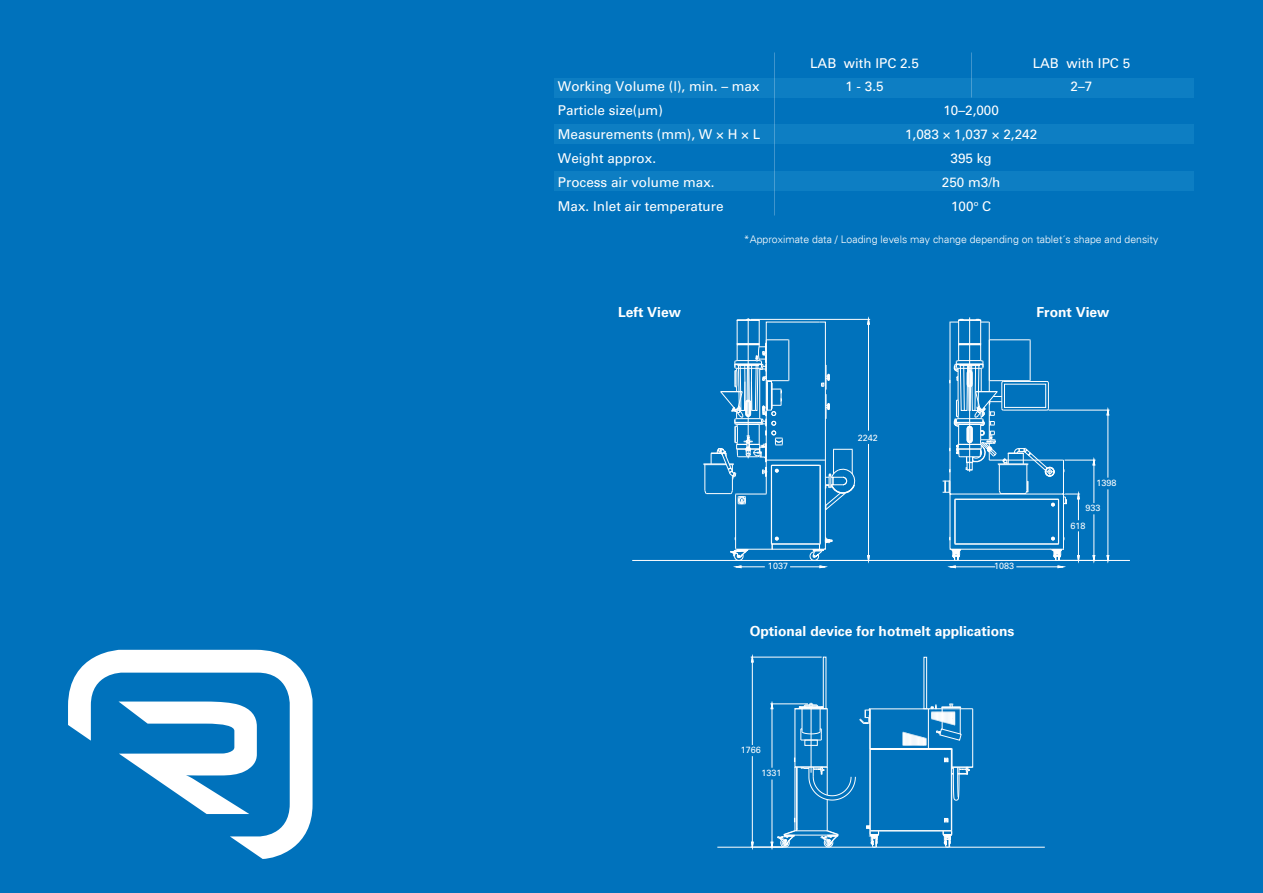
<style>
.page{position:relative;width:1263px;height:893px;background:#0072bc}
.page>*{position:absolute;margin:0;border:0;box-sizing:border-box;transform-origin:0 0}
.t1{font:700 13.8px "Univers LT Std";color:#fff}
.t2{font:13.5px/24px "Univers LT Std";color:#fff}
.t3{font:300 10.5px "Univers LT";color:#fff}
.t4{font:9px "Univers LT Std";color:#fff}
</style>
<div class="page">
<svg style="left:68px;top:650px;width:245px;height:209px"></svg>
<div style="left:554px;top:78px;width:639px;height:19px;background:#0d7ec3"></div>
<div style="left:554px;top:125px;width:639px;height:19px;background:#0d7ec3"></div>
<div style="left:554px;top:171px;width:639px;height:19px;background:#0d7ec3"></div>
<hr style="left:878px;top:831px;width:65px;height:1px;background:#fff">
<hr style="left:951px;top:750px;width:1px;height:80px;background:#fff">
<hr style="left:870px;top:750px;width:1px;height:80px;background:#fff">
<hr style="left:870px;top:830px;width:81px;height:1px;background:#fff">
<svg style="left:944px;top:818px;width:4px;height:4px"></svg>
<svg style="left:943px;top:830px;width:9px;height:17px"></svg>
<svg style="left:866px;top:825px;width:13px;height:22px"></svg>
<div style="left:924px;top:657px;width:3px;height:52px;border:1px solid #fff"></div>
<hr style="left:770px;top:704px;width:38px;height:1px;background:#fff">
<hr style="left:772px;top:709px;width:1px;height:59px;background:#fff">
<hr style="left:772px;top:779px;width:1px;height:63px;background:#fff">
<svg style="left:771px;top:701px;width:2px;height:8px"></svg>
<hr style="left:751px;top:657px;width:71px;height:1px;background:#fff">
<hr style="left:752px;top:756px;width:1px;height:86px;background:#fff">
<hr style="left:752px;top:662px;width:1px;height:83px;background:#fff">
<svg style="left:751px;top:842px;width:3px;height:8px"></svg>
<svg style="left:751px;top:654px;width:3px;height:8px"></svg>
<hr style="left:797px;top:767px;width:1px;height:64px;background:#fff">
<hr style="left:827px;top:799px;width:1px;height:32px;background:#fff">
<hr style="left:797px;top:830px;width:30px;height:1px;background:#fff">
<hr style="left:795px;top:767px;width:1px;height:63px;background:#fff">
<hr style="left:796px;top:767px;width:1px;height:63px;background:#fff">
<hr style="left:794px;top:835px;width:34px;height:1px;background:#fff">
<svg style="left:770px;top:828px;width:28px;height:22px"></svg>
<svg style="left:821px;top:823px;width:28px;height:24px"></svg>
<div style="left:823px;top:657px;width:3px;height:52px;border:1px solid #fff"></div>
<svg style="left:794px;top:703px;width:179px;height:98px"></svg>
<hr style="left:811px;top:703px;width:1px;height:70px;background:#fff">
<hr style="left:717px;top:847px;width:328px;height:1px;background:#fff">
<hr style="left:751px;top:319px;width:119px;height:1px;background:#fff">
<hr style="left:868px;top:324px;width:1px;height:107px;background:#fff">
<hr style="left:868px;top:444px;width:1px;height:112px;background:#fff">
<svg style="left:867px;top:317px;width:3px;height:8px"></svg>
<svg style="left:867px;top:555px;width:3px;height:8px"></svg>
<hr style="left:1048px;top:410px;width:61px;height:1px;background:#fff">
<hr style="left:1108px;top:415px;width:1px;height:63px;background:#fff">
<hr style="left:1108px;top:489px;width:1px;height:67px;background:#fff">
<svg style="left:1106px;top:407px;width:3px;height:8px"></svg>
<svg style="left:1106px;top:555px;width:3px;height:8px"></svg>
<hr style="left:1064px;top:460px;width:31px;height:1px;background:#fff">
<hr style="left:1094px;top:465px;width:1px;height:38px;background:#fff">
<hr style="left:1094px;top:514px;width:1px;height:42px;background:#fff">
<svg style="left:1092px;top:457px;width:3px;height:8px"></svg>
<svg style="left:1092px;top:555px;width:3px;height:8px"></svg>
<hr style="left:950px;top:495px;width:1px;height:54px;background:#fff">
<hr style="left:1063px;top:495px;width:1px;height:54px;background:#fff">
<hr style="left:954px;top:500px;width:1px;height:44px;background:#fff">
<hr style="left:1058px;top:500px;width:1px;height:44px;background:#fff">
<hr style="left:955px;top:500px;width:1px;height:44px;background:#fff">
<hr style="left:969px;top:317px;width:1px;height:155px;background:#fff">
<svg style="left:942px;top:319px;width:138px;height:201px"></svg>
<hr style="left:748px;top:318px;width:1px;height:140px;background:#fff">
<hr style="left:632px;top:560px;width:498px;height:1px;background:#fff">
<svg style="left:703px;top:319px;width:153px;height:249px"></svg>
<svg style="left:948px;top:531px;width:132px;height:37px"></svg>
<p class="t2" style="left:1033px;top:52px;width:99px">LAB with IPC 5</p>
<p class="t2" style="left:905px;top:98px;width:134px;text-align:center">10–2,000<br>1,083 × 1,037 × 2,242<br>395 kg<br>250 m3/h<br>100<sup>o</sup> C</p>
<p class="t2" style="left:810px;top:52px;width:110px">LAB with IPC 2.5</p>
<p class="t2" style="left:558px;top:74px;width:204px">Working Volume (l), min. – max<br>Particle size(μm)<br>Measurements (mm), W × H × L<br>Weight approx.<br>Process air volume max.<br>Max. Inlet air temperature</p>
<p class="t2" style="left:845px;top:74px;width:40px">1 - 3.5</p>
<p class="t2" style="left:1070px;top:74px;width:23px">2–7</p>
<p class="t3" style="left:744px;top:232px;width:416px">*Approximate data / Loading levels may change depending on tablet´s shape and density</p>
<p class="t1" style="left:618px;top:304px;width:64px">Left View</p>
<p class="t1" style="left:1036px;top:304px;width:74px">Front View</p>
<p class="t4" style="left:858px;top:433px;width:22px">2242</p>
<p class="t4" style="left:768px;top:560px;width:22px">1037</p>
<p class="t4" style="left:994px;top:560px;width:22px">1083</p>
<p class="t1" style="left:750px;top:623px;width:266px">Optional device for hotmelt applications</p>
<p class="t4" style="left:741px;top:745px;width:22px">1766</p>
<p class="t4" style="left:761px;top:767px;width:22px">1331</p>
<p class="t4" style="left:1096px;top:477px;width:22px">1398</p>
<p class="t4" style="left:1085px;top:503px;width:17px">933</p>
<p class="t4" style="left:1070px;top:520px;width:17px">618</p>
</div>
